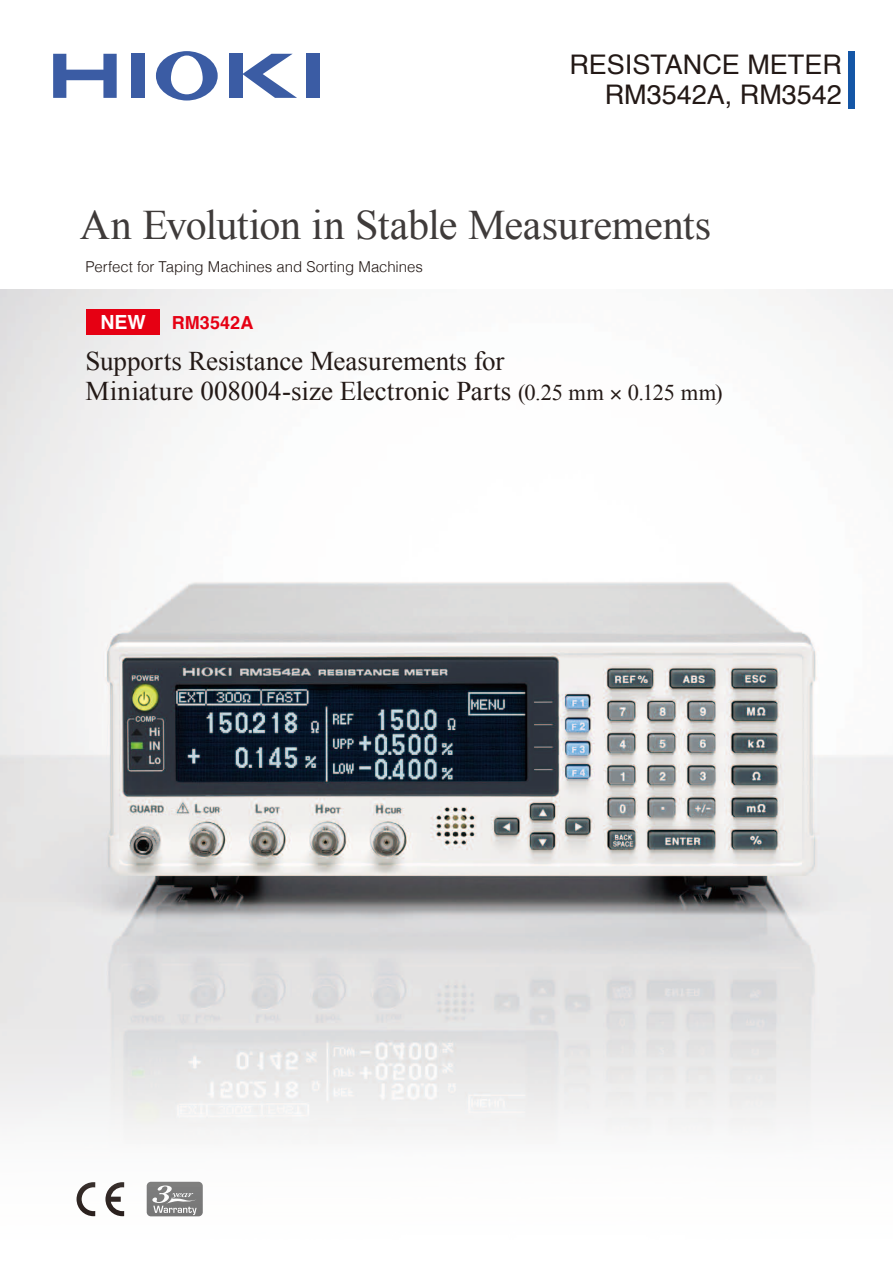
<style>
.page{position:relative;width:893px;height:1263px;background:#fff}
.page>*{position:absolute;margin:0;border:0;box-sizing:border-box;transform-origin:0 0}
.t1{font:42px "Times New Roman";letter-spacing:-.01em;color:#3f3b3a}
.t2{font:27px/30px "Times New Roman";color:#231916}
.t3{font:27px/30px "Helvetica";color:#231916;text-align:right}
.t4{font:700 19.5px "Helvetica";color:#fff}
.t5{font:700 18px "Helvetica";letter-spacing:.01em;color:#e60013}
.t6{font:300 15px "Helvetica";letter-spacing:-.005em;color:#231916}
.s1{font-size:22.5px}
</style>
<div class="page">
<svg style="left:53px;top:54px;width:64px;height:44px"></svg>
<div style="left:131px;top:54px;width:13px;height:44px;background:#3b5ca4"></div>
<svg style="left:156px;top:51px;width:62px;height:50px"></svg>
<div style="left:229px;top:54px;width:13px;height:44px;background:#3b5ca4"></div>
<svg style="left:242px;top:54px;width:55px;height:44px"></svg>
<div style="left:306px;top:54px;width:13px;height:44px;background:#3b5ca4"></div>
<div style="left:848px;top:51px;width:7px;height:57px;background:#1456a6"></div>
<img style="left:0;top:290px;width:893px;height:927px">
<div style="left:86px;top:309px;width:74px;height:26px;background:#e60013"></div>
<svg style="left:611px;top:389px;width:10px;height:10px"></svg>
<p class="t3" style="left:569px;top:51px;width:274px">RESISTANCE METER<br>RM3542A, RM3542</p>
<h1 class="t1" style="left:80px;top:197px;width:633px">An Evolution in Stable Measurements</h1>
<p class="t6" style="left:86px;top:254px;width:339px">Perfect for Taping Machines and Sorting Machines</p>
<p class="t4" style="left:100px;top:307px;width:47px">NEW</p>
<p class="t5" style="left:172px;top:308px;width:83px">RM3542A</p>
<p class="t2" style="left:86px;top:345px;width:638px">Supports Resistance Measurements for<br>Miniature 008004-size Electronic Parts <span class="s1">(0.25 mm 0.125 mm)</span></p>
</div>
